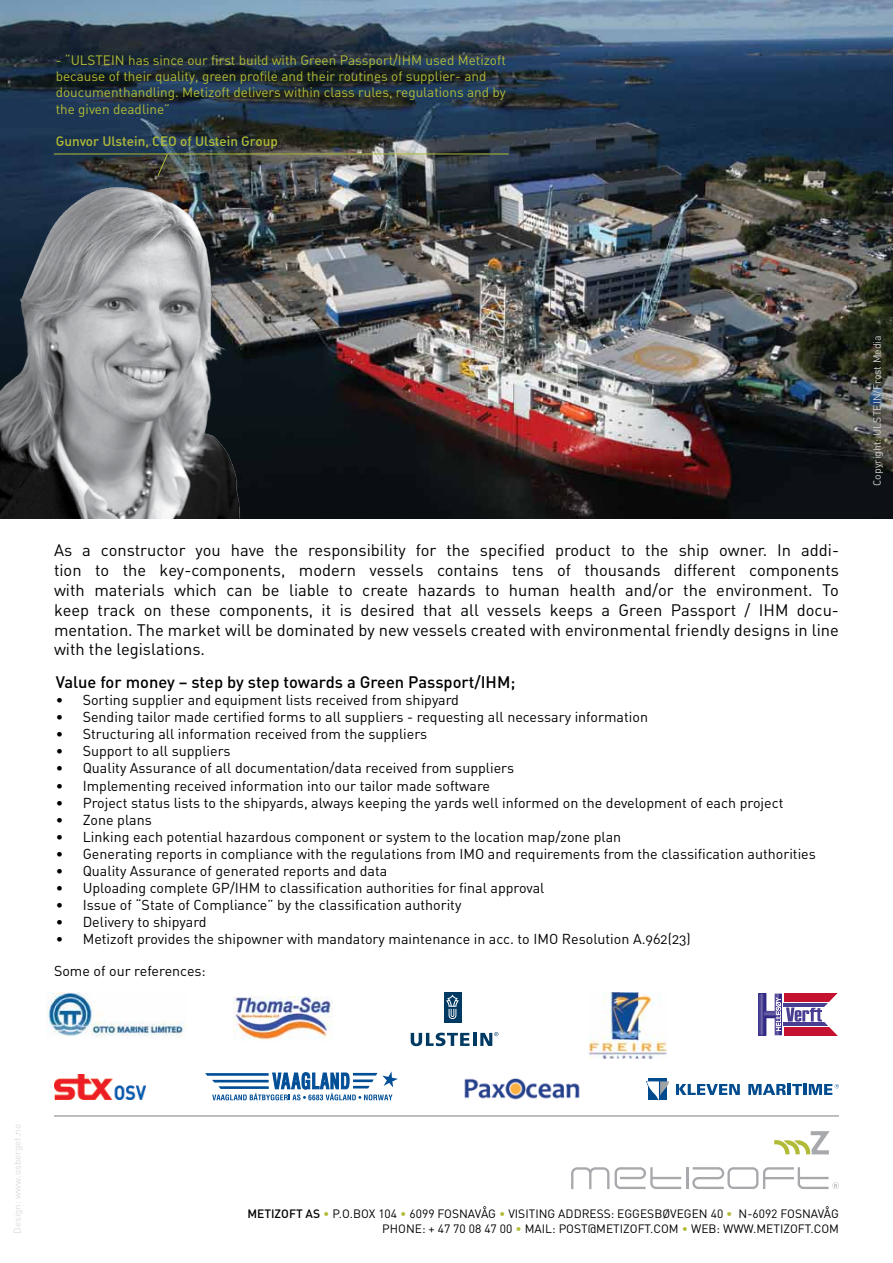
<style>
.page{position:relative;width:893px;height:1263px;background:#fff}
.page>*{position:absolute;margin:0;border:0;box-sizing:border-box;transform-origin:0 0}
.t1{font:16.5px/19.8px "DIN Regular Alternate";color:#000;text-align:justify}
.t2{font:500 16.5px "DIN";color:#000}
.t3{font:14.25px "DIN Regular Alternate";color:#000}
.t4{font:13.5px/16.2px "DIN Regular Alternate";color:#b2bc36}
.t5{font:13.5px "DIN Medium Alternate";color:#b2bc36}
.t6{font:12px/14.4px "DIN";color:#000;text-align:right}
.t7{font:10.5px "DIN Regular Alternate";color:#d1d3d4}
.t8{font:9.75px "DIN Regular Alternate";color:#dcddde}
.s1{font-family:"DIN Medium Alternate"}
.s2{font-family:"DIN Regular Alternate";color:#b2bc36}
</style>
<div class="page">
<img style="left:0;top:0;width:893px;height:519px">
<svg style="left:774px;top:1131px;width:56px;height:23px"></svg>
<svg style="left:571px;top:1167px;width:38px;height:22px"></svg>
<svg style="left:615px;top:1167px;width:66px;height:22px"></svg>
<hr style="left:686px;top:1167px;width:2px;height:22px;background:#a8a9ac">
<svg style="left:692px;top:1167px;width:147px;height:22px"></svg>
<svg style="left:157px;top:155px;width:11px;height:21px"></svg>
<hr style="left:54px;top:154px;width:455px;height:1px;background:#b2bc36">
<hr style="left:54px;top:1115px;width:785px;height:2px;background:#a7a9ac">
<img style="left:0;top:179px;width:244px;height:340px">
<svg style="left:205px;top:1071px;width:193px;height:29px"></svg>
<div style="left:444px;top:992px;width:17px;height:31px;background:#003a63"></div>
<svg style="left:446px;top:994px;width:13px;height:25px"></svg>
<svg style="left:411px;top:1032px;width:87px;height:14px"></svg>
<img style="left:233px;top:996px;width:100px;height:44px">
<img style="left:54px;top:1074px;width:92px;height:25px">
<img style="left:589px;top:992px;width:78px;height:66px">
<svg style="left:758px;top:993px;width:80px;height:43px"></svg>
<svg style="left:676px;top:1084px;width:64px;height:11px"></svg>
<svg style="left:748px;top:1084px;width:54px;height:11px"></svg>
<hr style="left:803px;top:1084px;width:4px;height:11px;background:#004b8d">
<svg style="left:809px;top:1084px;width:30px;height:11px"></svg>
<div style="left:648px;top:1078px;width:19px;height:22px;background:#004b8d"></div>
<svg style="left:646px;top:1081px;width:23px;height:19px"></svg>
<img style="left:47px;top:992px;width:139px;height:44px">
<img style="left:464px;top:1078px;width:116px;height:22px">
<p class="t4" style="left:56px;top:52px;width:452px">- “ULSTEIN has since our first build with Green Passport/IHM used Metizoft because of their quality, green profile and their routines of supplier- and doucumenthandling. Metizoft delivers within class rules, regulations and by the given deadline”</p>
<p class="t5" style="left:56px;top:132px;width:224px">Gunvor Ulstein, CEO of Ulstein Group</p>
<p class="t1" style="left:54px;top:540px;width:786px">As a constructor you have the responsibility for the specified product to the ship owner. In addi&shy;tion to the key-components, modern vessels contains tens of thousands different components with materials which can be liable to create hazards to human health and/or the environment. To keep track on these components, it is desired that all vessels keeps a Green Passport / IHM docu&shy;mentation. The market will be dominated by new vessels created with environmental friendly designs in line with the legislations.</p>
<p class="t2" style="left:56px;top:671px;width:461px">Value for money – step by step towards a Green Passport/IHM;</p>
<p class="t3" style="left:56px;top:691px;width:405px">• Sorting supplier and equipment lists received from shipyard</p>
<p class="t3" style="left:56px;top:708px;width:594px">• Sending tailor made certified forms to all suppliers - requesting all necessary information</p>
<p class="t3" style="left:56px;top:725px;width:373px">• Structuring all information received from the suppliers</p>
<p class="t3" style="left:56px;top:742px;width:176px">• Support to all suppliers</p>
<p class="t3" style="left:56px;top:759px;width:460px">• Quality Assurance of all documentation/data received from suppliers</p>
<p class="t3" style="left:56px;top:776px;width:436px">• Implementing received information into our tailor made software</p>
<p class="t3" style="left:56px;top:793px;width:729px">• Project status lists to the shipyards, always keeping the yards well informed on the development of each project</p>
<p class="t3" style="left:56px;top:811px;width:98px">• Zone plans</p>
<p class="t3" style="left:56px;top:828px;width:567px">• Linking each potential hazardous component or system to the location map/zone plan</p>
<p class="t3" style="left:56px;top:845px;width:762px">• Generating reports in compliance with the regulations from IMO and requirements from the classification authorities</p>
<p class="t3" style="left:56px;top:862px;width:333px">• Quality Assurance of generated reports and data</p>
<p class="t3" style="left:56px;top:879px;width:490px">• Uploading complete GP/IHM to classification authorities for final approval</p>
<p class="t3" style="left:56px;top:896px;width:407px">• Issue of “State of Compliance” by the classification authority</p>
<p class="t3" style="left:56px;top:913px;width:152px">• Delivery to shipyard</p>
<p class="t3" style="left:56px;top:930px;width:637px">• Metizoft provides the shipowner with mandatory maintenance in acc. to IMO Resolution A.962(23)</p>
<p class="t3" style="left:54px;top:962px;width:153px">Some of our references:</p>
<p class="t7" style="left:871px;top:486px;width:152px;rotate:-90deg">Copyright: ULSTEIN/Frost Media</p>
<p class="t8" style="left:11px;top:1234px;width:111px;rotate:-90deg">Design: www.osberget.no</p>
<p class="t6" style="left:247px;top:1206px;width:593px"><span class="s1">METIZOFT AS</span> <span class="s2">•</span> P.O.BOX 104 <span class="s2">•</span> 6099 FOSNAVÅG <span class="s2">•</span> VISITING ADDRESS: EGGESBØVEGEN 40 <span class="s2">•</span> N-6092 FOSNAVÅG<br>PHONE: + 47 70 08 47 00 <span class="s2">•</span> MAIL: POST@METIZOFT.COM <span class="s2">•</span> WEB: WWW.METIZOFT.COM</p>
</div>
